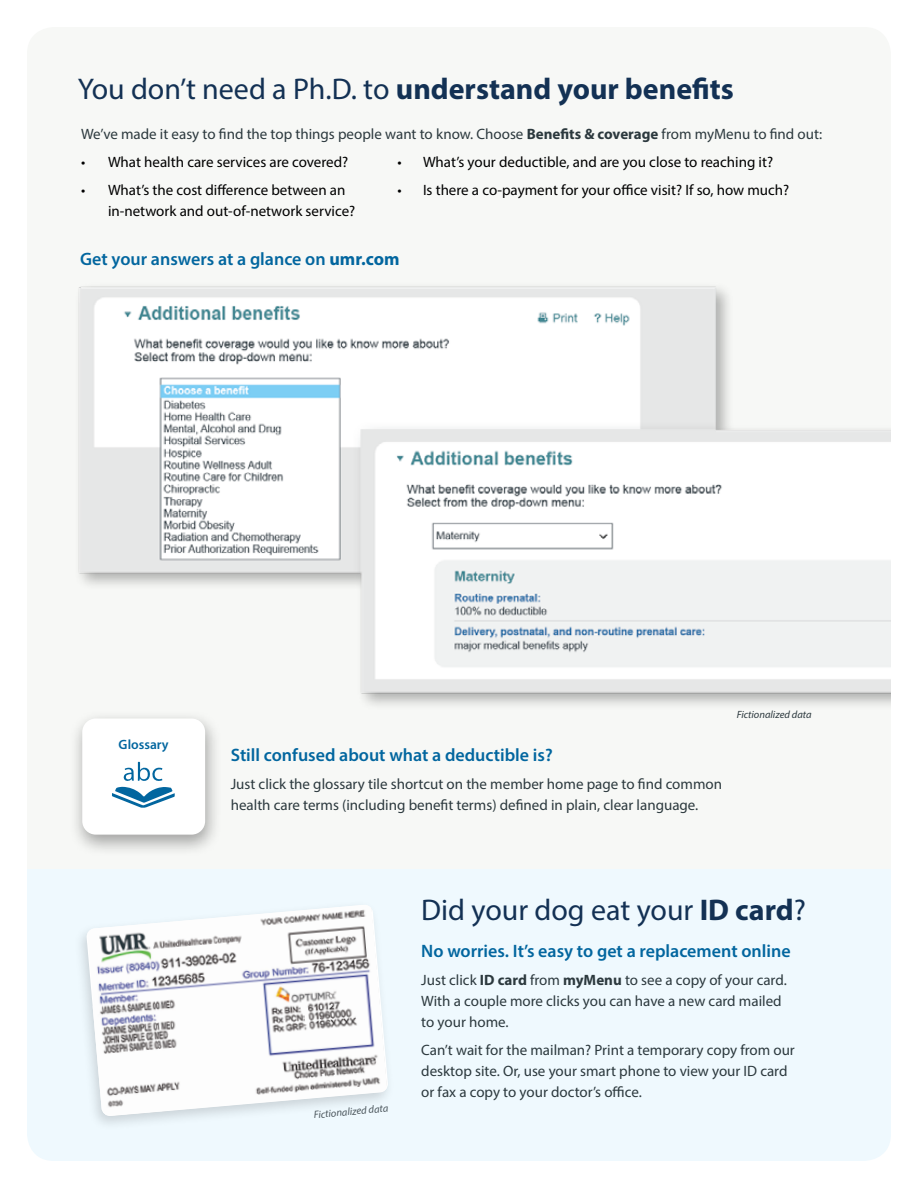
<style>
.page{position:relative;width:918px;height:1188px;background:#fff}
.page>*{position:absolute;margin:0;border:0;box-sizing:border-box;transform-origin:0 0}
.t1{font:700 30px "Myriad Pro";color:#133154}
.t2{font:30px "Myriad Pro";color:#133154}
.t3{font:600 18px "Myriad Pro";color:#02669f}
.t4{font:15px/21px "Myriad Pro";color:#2c393e}
.t5{font:15px/21px "Myriad Pro";color:#000}
.t6{font:600 13.5px "Myriad Pro";color:#02669f}
.t7{font:italic 10.5px "Myriad Pro";color:#2c393e}
.t8{font:italic 10.5px "Myriad Pro";color:#4b565c}
.s1{font-weight:400}
.s2{font-weight:700}
</style>
<div class="page">
<div style="left:27px;top:869px;width:864px;height:292px;background:#eff9fe"></div>
<div style="left:68px;top:710px;width:154px;height:147px;background:#000;opacity:.35"></div>
<div style="left:82px;top:719px;width:123px;height:116px;background:#fff;border-radius:14px"></div>
<svg style="left:112px;top:787px;width:63px;height:21px"></svg>
<svg style="left:123px;top:762px;width:39px;height:19px"></svg>
<div style="left:75px;top:282px;width:841px;height:429px;background:#000;opacity:.3"></div>
<img style="left:75px;top:282px;width:816px;height:419px">
<div style="left:73px;top:899px;width:322px;height:232px;background:#000;opacity:.15"></div>
<img style="left:87px;top:905px;width:300px;height:211px">
<svg style="left:891px;top:282px;width:25px;height:429px"></svg>
<h2 class="t1" style="left:78px;top:69px;width:658px"><span class="s1">You don’t need a Ph.D. to</span> understand your benefts</h2>
<p class="t4" style="left:81px;top:124px;width:743px">We’ve made it easy to fnd the top things people want to know. Choose <span class="s2">Benefts &amp; coverage</span> from myMenu to fnd out:</p>
<p class="t5" style="left:81px;top:151px;width:269px">• What health care services are covered?</p>
<p class="t5" style="left:398px;top:151px;width:377px">• What’s your deductible, and are you close to reaching it?</p>
<p class="t5" style="left:108px;top:179px;width:249px;text-indent:-27px">• What’s the cost diference between an in-network and out-of-network service?</p>
<p class="t5" style="left:398px;top:179px;width:393px">• Is there a co-payment for your ofce visit? If so, how much?</p>
<h3 class="t3" style="left:80px;top:248px;width:321px">Get your answers at a glance on <span class="s2">umr.com</span></h3>
<p class="t6" style="left:119px;top:736px;width:52px">Glossary</p>
<h3 class="t3" style="left:231px;top:744px;width:324px">Still confused about what a deductible is?</h3>
<p class="t4" style="left:231px;top:773px;width:493px">Just click the glossary tile shortcut on the member home page to fnd common health care terms (including beneft terms) defned in plain, clear language.</p>
<p class="t7" style="left:737px;top:708px;width:76px">Fic tionaliz ed data</p>
<p class="t8" style="left:313px;top:1108px;width:76px;rotate:-5deg">Fictionalized data</p>
<h2 class="t2" style="left:421px;top:891px;width:386px">Did your dog eat your <span class="s2">ID card</span>?</h2>
<p class="t3" style="left:421px;top:940px;width:371px">No worries. It’s easy to get a replacement online</p>
<p class="t4" style="left:421px;top:969px;width:367px">Just click <span class="s2">ID card</span> from <span class="s2">myMenu</span> to see a copy of your card.<br>With a couple more clicks you can have a new card mailed to your home.</p>
<p class="t4" style="left:421px;top:1039px;width:375px">Can’t wait for the mailman? Print a temporary copy from our desktop site. Or, use your smart phone to view your ID card or fax a copy to your doctor’s ofce.</p>
</div>
